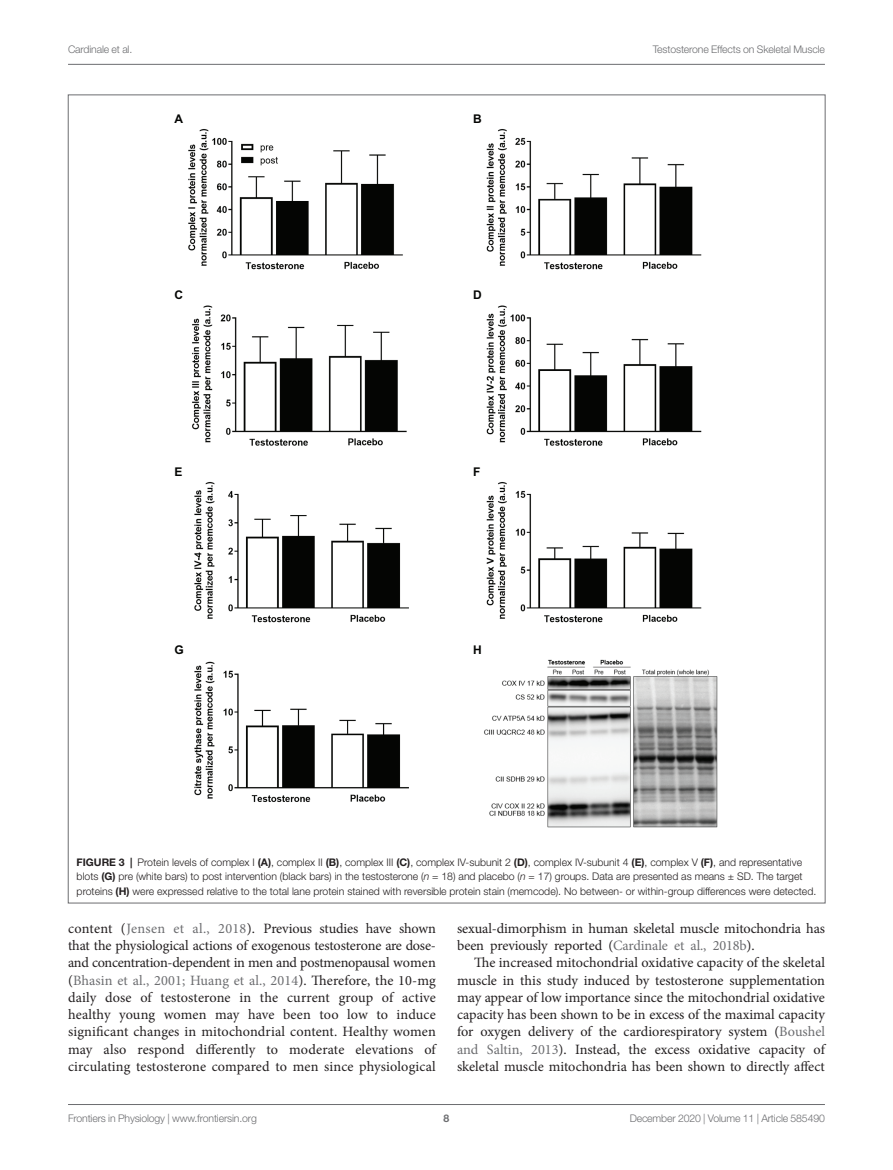
<style>
.page{position:relative;width:893px;height:1170px;background:#fff}
.page>*{position:absolute;margin:0;border:0;box-sizing:border-box;transform-origin:0 0}
.TEXT{font:14.25px/17.2px "Minion Pro";letter-spacing:-.005em;color:#231f20;text-align:justify}
.t1{font:700 12px "Arial";color:#040503}
.FIG_LEG{font:300 10.5px/14.2px "Helvetica Neue LT Std";color:#231f20}
.t2{font:300 10.5px "Helvetica Neue LT Std";letter-spacing:-.015em;color:#6c6d70}
.t3{font:700 10.5px "Helvetica Neue LT Std";color:#6c6d70}
.s1{font-weight:700}
.s2{font-style:italic}
.s3{color:#6c6d70}
</style>
<div class="page">
<hr style="left:68px;top:64px;width:757px;height:1px;background:#6c6d70">
<hr style="left:68px;top:1104px;width:757px;height:1px;background:#6c6d70">
<img style="left:188px;top:129px;width:530px;height:699px">
<p class="t2" style="left:68px;top:42px;width:66px">Cardinale et al.</p>
<p class="t2" style="left:653px;top:42px;width:174px">Testosterone Effects on Skeletal Muscle</p>
<p class="t1" style="left:175px;top:110px;width:10px">A</p>
<p class="t1" style="left:473px;top:110px;width:10px">B</p>
<p class="t1" style="left:175px;top:286px;width:10px">C</p>
<p class="t1" style="left:473px;top:286px;width:10px">D</p>
<p class="t1" style="left:175px;top:463px;width:10px">E</p>
<p class="t1" style="left:473px;top:463px;width:9px">F</p>
<p class="t1" style="left:175px;top:641px;width:11px">G</p>
<p class="t1" style="left:473px;top:641px;width:10px">H</p>
<p class="FIG_LEG" style="left:77px;top:854px;width:741px"><span class="s1">FIGURE 3 |</span> Protein levels of complex I <span class="s1">(A)</span>, complex II <span class="s1">(B)</span>, complex III <span class="s1">(C)</span>, complex IV-subunit 2 <span class="s1">(D)</span>, complex IV-subunit 4 <span class="s1">(E)</span>, complex V <span class="s1">(F)</span>, and representative blots <span class="s1">(G)</span> pre (white bars) to post intervention (black bars) in the testosterone (<span class="s2">n</span> = 18) and placebo (<span class="s2">n</span> = 17) groups. Data are presented as means ± SD. The target proteins <span class="s1">(H)</span> were expressed relative to the total lane protein stained with reversible protein stain (memcode). No between- or within-group differences were detected.</p>
<p class="TEXT" style="left:68px;top:919px;width:369px">content (<span class="s3">Jensen et al., 2018</span>). Previous studies have shown that the physiological actions of exogenous testosterone are dose&shy;and concentration-dependent in men and postmenopausal women (<span class="s3">Bhasin et al., 2001; Huang et al., 2014</span>). Therefore, the 10-mg daily dose of testosterone in the current group of active healthy young women may have been too low to induce significant changes in mitochondrial content. Healthy women may also respond differently to moderate elevations of circulating testosterone compared to men since physiological</p>
<p class="TEXT" style="left:457px;top:919px;width:369px">sexual-dimorphism in human skeletal muscle mitochondria has been previously reported (<span class="s3">Cardinale et al., 2018b</span>).</p>
<p class="TEXT" style="left:457px;top:954px;width:369px;text-indent:17px">The increased mitochondrial oxidative capacity of the skeletal muscle in this study induced by testosterone supplementation may appear of low importance since the mitochondrial oxidative capacity has been shown to be in excess of the maximal capacity for oxygen delivery of the cardiorespiratory system (<span class="s3">Boushel and Saltin, 2013</span>). Instead, the excess oxidative capacity of skeletal muscle mitochondria has been shown to directly affect</p>
<p class="t2" style="left:68px;top:1111px;width:190px">Frontiers in Physiology | www.frontiersin.org</p>
<p class="t3" style="left:444px;top:1111px;width:7px">8</p>
<p class="t2" style="left:630px;top:1111px;width:197px">December 2020 | Volume 11 | Article 585490</p>
</div>
